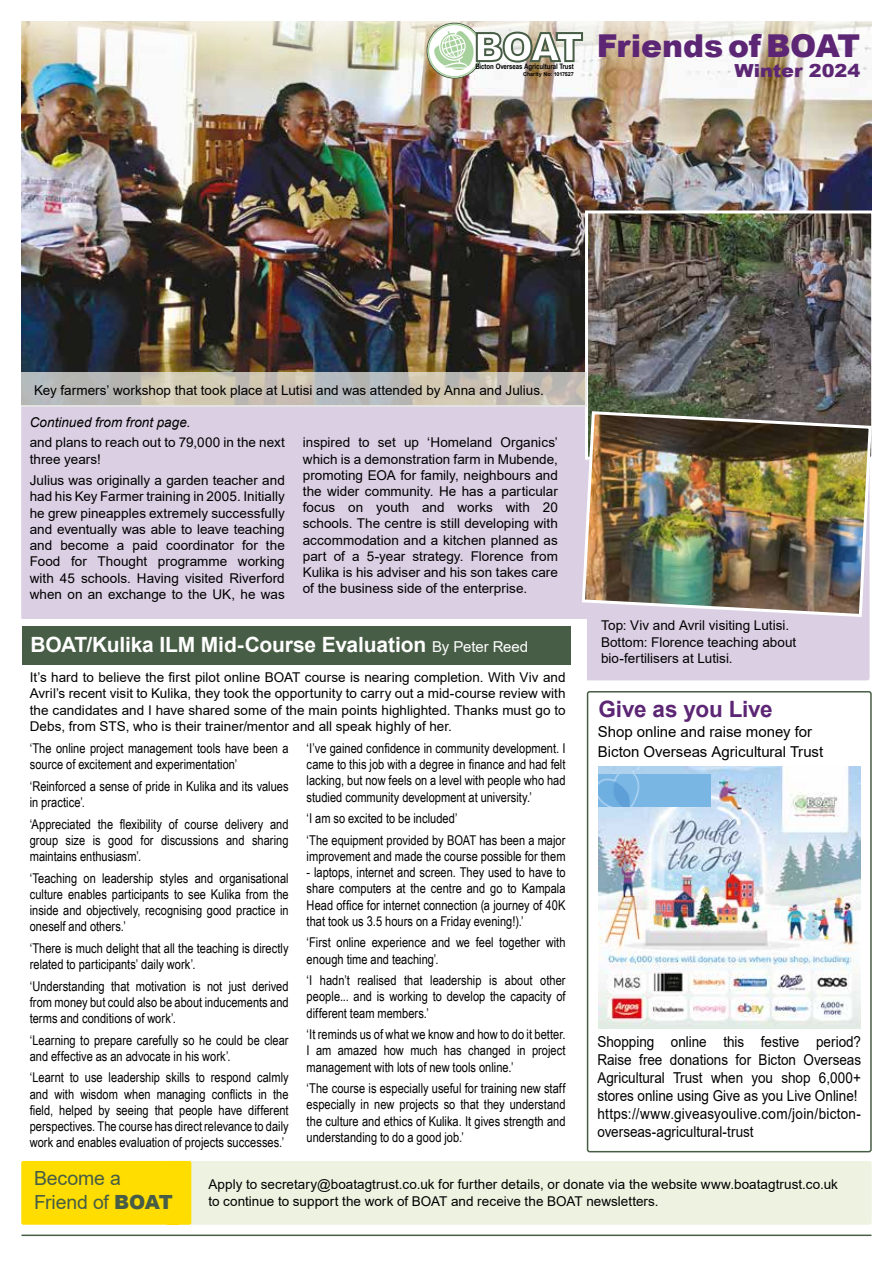
<style>
.page{position:relative;width:893px;height:1263px;background:#fff}
.page>*{position:absolute;margin:0;border:0;box-sizing:border-box;transform-origin:0 0}
.t1{font:900 39.15px "Arial";color:#fff;scale:.96 1}
.t2{font:900 31.5px "Arial";letter-spacing:-.005em;color:#5c2675}
.t3{font:700 22.5px "Arial";letter-spacing:-.01em;color:#5c2675}
.t4{font:700 21px "Arial";letter-spacing:-.01em;color:#fff}
.t5{font:19.5px/23.4px "Arial";letter-spacing:-.01em;color:#475d45}
.t6{font:900 18px "Arial";color:#5c2675;scale:1.07 1}
.t7{font:15px/18px "Arial";color:#000;scale:.9 1}
.t8{font:15px/19.5px "Arial";color:#000}
.t9{font:13.5px/16.2px "Arial Narrow";color:#000;text-align:justify}
.t10{font:13.5px/16.2px "Arial";color:#000}
.t11{font:italic 13.5px "Arial";color:#000}
.t12{font:700 7.5px "Arial Narrow";letter-spacing:-.01em;color:#000}
.t13{font:700 5.4px "Arial";letter-spacing:-.015em;color:#000}
.s1{font-weight:400;font-size:15px}
.s2{font-weight:900}
</style>
<div class="page">
<div style="left:21px;top:117px;width:848px;height:563px;background:#dbcfe3;border-radius:2px"></div>
<div style="left:18px;top:619px;width:569px;height:295px;background:#fff"></div>
<img style="left:21px;top:21px;width:851px;height:351px">
<div style="left:587px;top:691px;width:285px;height:461px;border:2px solid #475d45;border-radius:2px"></div>
<div style="left:166px;top:1161px;width:706px;height:64px;background:#eef3e1;border-radius:2px"></div>
<hr style="left:22px;top:1234px;width:849px;height:2px;background:#475d45">
<div style="left:21px;top:1161px;width:170px;height:64px;background:#fd0;border-radius:2px"></div>
<svg style="left:427px;top:23px;width:55px;height:55px"></svg>
<svg style="left:428px;top:25px;width:53px;height:52px"></svg>
<div style="left:428px;top:24px;width:53px;height:53px;border:1px solid #a7d19c;border-radius:50%"></div>
<svg style="left:434px;top:31px;width:150px;height:39px"></svg>
<img style="left:589px;top:214px;width:281px;height:196px">
<div style="left:585px;top:210px;width:289px;height:250px;border:3px solid #fff"></div>
<div style="left:22px;top:626px;width:549px;height:39px;background:#475d45"></div>
<img style="left:598px;top:766px;width:262px;height:263px">
<img style="left:598px;top:774px;width:112px;height:33px">
<img style="left:582px;top:410px;width:291px;height:209px">
<svg style="left:21px;top:372px;width:566px;height:34px;background:#c3c0b7"></svg>
<h1 class="t1" style="left:474px;top:19px;width:115px">BOAT</h1>
<p class="t12" style="left:475px;top:61px;width:100px">Bicton Overseas Agricultural Trust</p>
<p class="t13" style="left:523px;top:71px;width:52px">Charity No: 1017527</p>
<h2 class="t2" style="left:597px;top:23px;width:265px">Friends of BOAT</h2>
<h3 class="t6" style="left:734px;top:57px;width:119px">Winter 2024</h3>
<p class="t10" style="left:34px;top:382px;width:511px">Key farmers’ workshop that took place at Lutisi and was attended by Anna and Julius.</p>
<p class="t11" style="left:30px;top:413px;width:162px">Continued from front page.</p>
<p class="t10" style="left:30px;top:435px;width:257px">and plans to reach out to 79,000 in the next three years!</p>
<p class="t10" style="left:30px;top:472px;width:257px;text-align:justify">Julius was originally a garden teacher and had his Key Farmer training in 2005. Initially he grew pineapples extremely successfully and eventually was able to leave teaching and become a paid coordinator for the Food for Thought programme working with 45 schools. Having visited Riverford when on an exchange to the UK, he was</p>
<p class="t10" style="left:303px;top:435px;width:257px;text-align:justify">inspired to set up ‘Homeland Organics’ which is a demonstration farm in Mubende, promoting EOA for family, neighbours and the wider community. He has a particular focus on youth and works with 20 schools. The centre is still developing with accommodation and a kitchen planned as part of a 5-year strategy. Florence from Kulika is his adviser and his son takes care of the business side of the enterprise.</p>
<h3 class="t4" style="left:31px;top:630px;width:499px">BOAT/Kulika ILM Mid-Course Evaluation <span class="s1">By Peter Reed</span></h3>
<p class="t10" style="left:601px;top:617px;width:197px">Top: Viv and Avril visiting Lutisi.<br>Bottom: Florence teaching about bio-fertilisers at Lutisi.</p>
<p class="t10" style="left:30px;top:669px;width:537px;text-align:justify">It’s hard to believe the first pilot online BOAT course is nearing completion. With Viv and Avril’s recent visit to Kulika, they took the opportunity to carry out a mid-course review with the candidates and I have shared some of the main points highlighted. Thanks must go to Debs, from STS, who is their trainer/mentor and all speak highly of her.</p>
<p class="t9" style="left:30px;top:740px;width:260px">‘The online project management tools have been a source of excitement and experimentation’</p>
<p class="t9" style="left:30px;top:777px;width:260px">‘Reinforced a sense of pride in Kulika and its values in practice’.</p>
<p class="t9" style="left:30px;top:815px;width:260px">‘Appreciated the flexibility of course delivery and group size is good for discussions and sharing maintains enthusiasm’.</p>
<p class="t9" style="left:30px;top:869px;width:260px">‘Teaching on leadership styles and organisational culture enables participants to see Kulika from the inside and objectively, recognising good practice in oneself and others.’</p>
<p class="t9" style="left:30px;top:939px;width:260px">‘There is much delight that all the teaching is directly related to participants’ daily work’.</p>
<p class="t9" style="left:30px;top:977px;width:260px">‘Understanding that motivation is not just derived from money but could also be about inducements and terms and conditions of work’.</p>
<p class="t9" style="left:30px;top:1031px;width:260px">‘Learning to prepare carefully so he could be clear and effective as an advocate in his work’.</p>
<p class="t9" style="left:30px;top:1069px;width:260px">‘Learnt to use leadership skills to respond calmly and with wisdom when managing conflicts in the field, helped by seeing that people have different perspectives. The course has direct relevance to daily work and enables evaluation of projects successes.’</p>
<h3 class="t3" style="left:598px;top:693px;width:176px">Give as you Live</h3>
<p class="t8" style="left:598px;top:722px;width:227px">Shop online and raise money for<br>Bicton Overseas Agricultural Trust</p>
<p class="t9" style="left:307px;top:740px;width:260px">‘I’ve gained confidence in community development. I came to this job with a degree in finance and had felt lacking, but now feels on a level with people who had studied community development at university.’</p>
<p class="t9" style="left:307px;top:807px;width:260px;line-height:21.6px">‘I am so excited to be included’<br>‘The equipment provided by BOAT has been a major</p>
<p class="t9" style="left:307px;top:848px;width:260px">improvement and made the course possible for them</p>
<p class="t9" style="left:307px;top:864px;width:260px">- laptops, internet and screen. They used to have to share computers at the centre and go to Kampala Head office for internet connection (a journey of 40K that took us 3.5 hours on a Friday evening!).’</p>
<p class="t9" style="left:307px;top:934px;width:260px">‘First online experience and we feel together with enough time and teaching’.</p>
<p class="t9" style="left:307px;top:972px;width:260px">‘I hadn’t realised that leadership is about other people... and is working to develop the capacity of different team members.’</p>
<p class="t9" style="left:307px;top:1026px;width:260px">‘It reminds us of what we know and how to do it better.<br>I am amazed how much has changed in project management with lots of new tools online.’</p>
<p class="t9" style="left:307px;top:1080px;width:260px">‘The course is especially useful for training new staff especially in new projects so that they understand the culture and ethics of Kulika. It gives strength and understanding to do a good job.’</p>
<p class="t10" style="left:208px;top:1176px;width:631px">Apply to secretary@boatagtrust.co.uk for further details, or donate via the website www.boatagtrust.co.uk to continue to support the work of BOAT and receive the BOAT newsletters.</p>
<p class="t7" style="left:597px;top:1033px;width:294px">Shopping online this festive period?<br>Raise free donations for Bicton Overseas Agricultural Trust when you shop 6,000+ stores online using Give as you Live Online! https://www.giveasyoulive.com/join/bicton&shy;overseas-agricultural-trust</p>
<h3 class="t5" style="left:34px;top:1166px;width:140px">Become a<br>Friend of <span class="s2">BOAT</span></h3>
</div>
